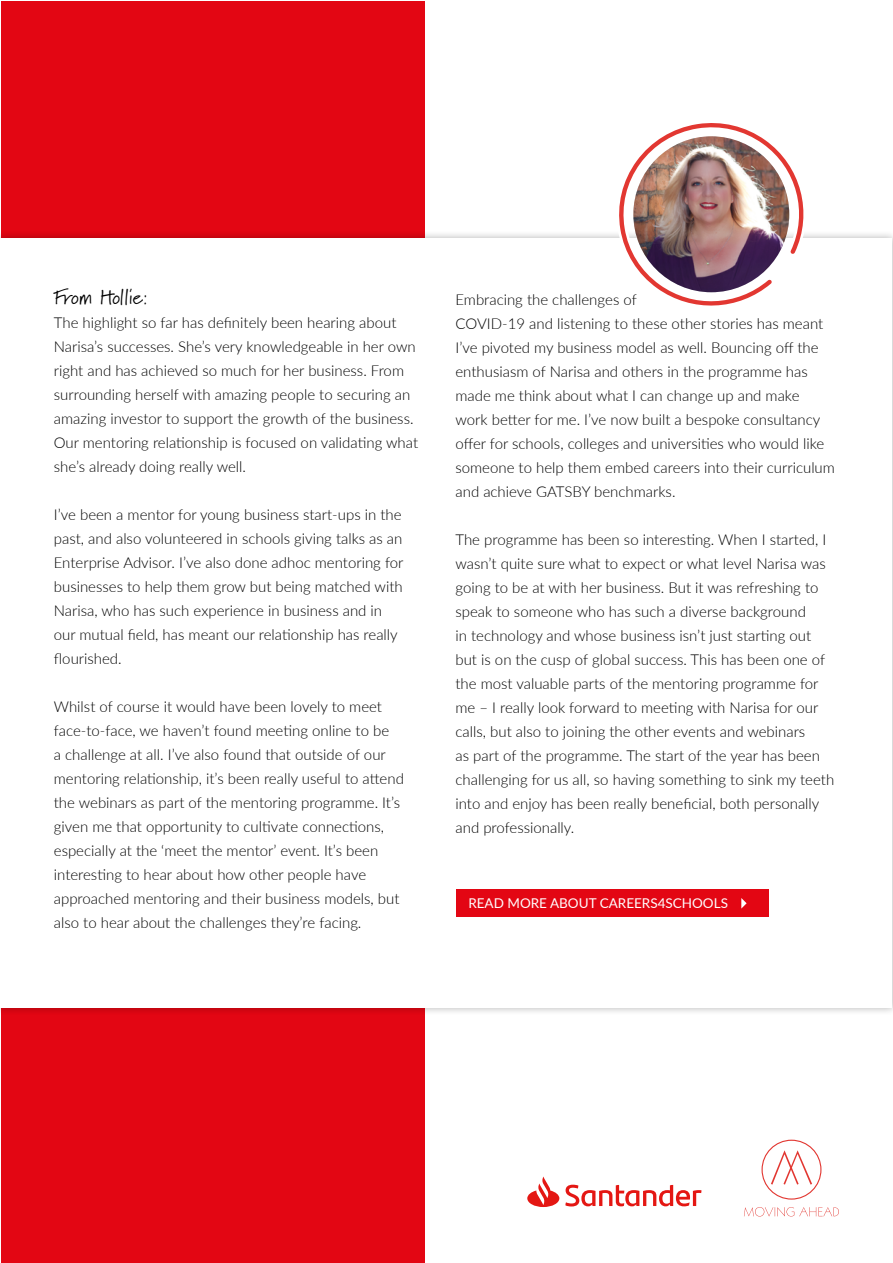
<style>
.page{position:relative;width:893px;height:1263px;background:#fff}
.page>*{position:absolute;margin:0;border:0;box-sizing:border-box;transform-origin:0 0}
.t1{font:21px "Marydale";letter-spacing:-.025em;color:#000}
.t2{font:300 15px/24px "Lato";color:#000}
.t3{font:13.5px "Lato";color:#fff}
</style>
<div class="page">
<div style="left:1px;top:1px;width:423px;height:1261px;background:#e30613"></div>
<svg style="left:761px;top:1140px;width:60px;height:59px"></svg>
<svg style="left:744px;top:1207px;width:95px;height:9px"></svg>
<svg style="left:565px;top:1185px;width:136px;height:21px"></svg>
<svg style="left:527px;top:1176px;width:32px;height:31px"></svg>
<div style="left:1px;top:238px;width:891px;height:770px;background:#fff"></div>
<svg style="left:612px;top:123px;width:203px;height:183px"></svg>
<img style="left:633px;top:136px;width:156px;height:156px;border-radius:78px">
<div style="left:456px;top:889px;width:312px;height:27px;background:#e30613"></div>
<svg style="left:741px;top:898px;width:6px;height:10px"></svg>
<h1 class="t1" style="left:54px;top:285px;width:96px">From Hollie:</h1>
<p class="t2" style="left:54px;top:310px;width:366px">The highlight so far has definitely been hearing about Narisa’s successes. She’s very knowledgeable in her own right and has achieved so much for her business. From surrounding herself with amazing people to securing an amazing investor to support the growth of the business.<br>Our mentoring relationship is focused on validating what she’s already doing really well.</p>
<p class="t2" style="left:54px;top:502px;width:351px">I’ve been a mentor for young business start-ups in the past, and also volunteered in schools giving talks as an Enterprise Advisor. I’ve also done adhoc mentoring for businesses to help them grow but being matched with Narisa, who has such experience in business and in our mutual field, has meant our relationship has really flourished.</p>
<p class="t2" style="left:54px;top:694px;width:352px">Whilst of course it would have been lovely to meet face-to-face, we haven’t found meeting online to be<br>a challenge at all. I’ve also found that outside of our mentoring relationship, it’s been really useful to attend the webinars as part of the mentoring programme. It’s given me that opportunity to cultivate connections, especially at the ‘meet the mentor’ event. It’s been interesting to hear about how other people have approached mentoring and their business models, but also to hear about the challenges they’re facing.</p>
<p class="t2" style="left:455px;top:287px;width:381px">Embracing the challenges of<br>COVID-19 and listening to these other stories has meant I’ve pivoted my business model as well. Bouncing off the enthusiasm of Narisa and others in the programme has made me think about what I can change up and make work better for me. I’ve now built a bespoke consultancy offer for schools, colleges and universities who would like someone to help them embed careers into their curriculum and achieve GATSBY benchmarks.</p>
<p class="t2" style="left:455px;top:527px;width:380px">The programme has been so interesting. When I started, I wasn’t quite sure what to expect or what level Narisa was going to be at with her business. But it was refreshing to speak to someone who has such a diverse background<br>in technology and whose business isn’t just starting out but is on the cusp of global success. This has been one of the most valuable parts of the mentoring programme for me – I really look forward to meeting with Narisa for our calls, but also to joining the other events and webinars<br>as part of the programme. The start of the year has been challenging for us all, so having something to sink my teeth into and enjoy has been really beneficial, both personally and professionally.</p>
<p class="t3" style="left:468px;top:893px;width:261px">READ MORE ABOUT CAREERS4SCHOOLS</p>
</div>
